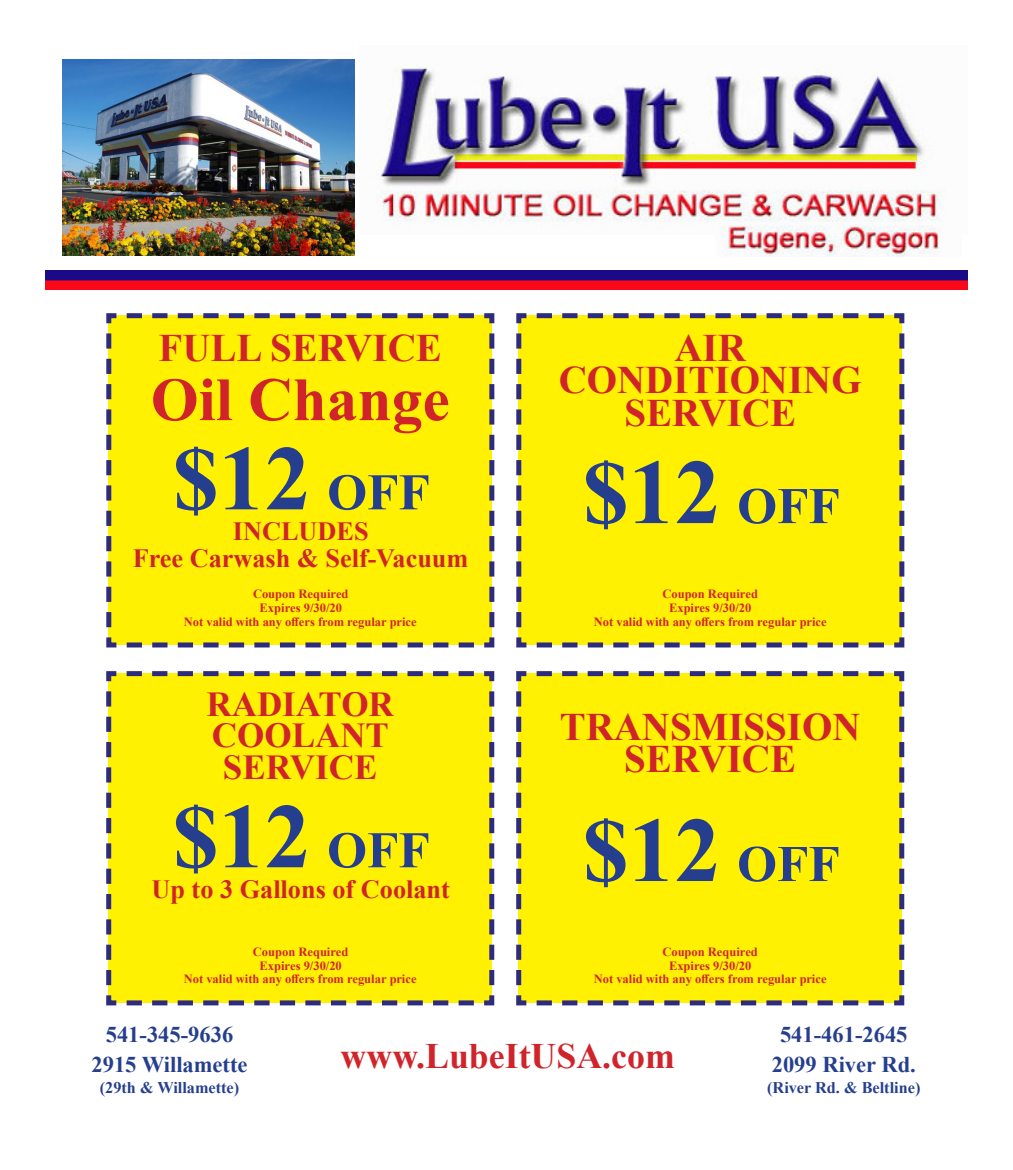
<style>
.page{position:relative;width:1013px;height:1170px;background:#fff}
.page>*{position:absolute;margin:0;border:0;box-sizing:border-box;transform-origin:0 0}
.t1{font:700 92.12px "Times New Roman";color:#253f8e}
.t2{font:700 61.5px "Times New Roman";color:#d1232a}
.t3{font:700 38.88px/32.5px "Times New Roman";color:#d1232a;text-align:center}
.t4{font:700 35.75px "Times New Roman";color:#d1232a}
.t5{font:700 35px/31.2px "Times New Roman";color:#d1232a;text-align:center}
.t6{font:700 26.25px/27.5px "Times New Roman";color:#d1232a;text-align:center}
.t7{font:700 22.5px/30px "Times New Roman";color:#253f8e;text-align:center}
.t8{font:700 16.25px "Times New Roman";color:#253f8e}
.t9{font:700 12.5px/13.8px "Times New Roman";color:#d1232a;text-align:center}
.s1{font-size:51.38px}
</style>
<div class="page">
<img style="left:377px;top:64px;width:567px;height:164px">
<img style="left:45px;top:270px;width:922px;height:20px">
<img style="left:715px;top:225px;width:229px;height:32px">
<img style="left:62px;top:60px;width:292px;height:195px">
<div style="left:106px;top:313px;width:389px;height:335px;background:#fff101"></div>
<div style="left:106px;top:671px;width:389px;height:335px;background:#fff101"></div>
<div style="left:516px;top:313px;width:389px;height:335px;background:#fff101"></div>
<div style="left:516px;top:671px;width:389px;height:335px;background:#fff101"></div>
<p class="t3" style="left:159px;top:330px;width:285px">FULL SERVICE</p>
<p class="t2" style="left:151px;top:355px;width:300px">Oil Change</p>
<p class="t1" style="left:172px;top:412px;width:259px">$12 <span class="s1">OFF</span></p>
<p class="t6" style="left:133px;top:517px;width:337px">INCLUDES<br>Free Carwash &amp; Self-Vacuum</p>
<p class="t9" style="left:184px;top:587px;width:234px">Coupon Required<br>Expires 9/30/20<br>Not valid with any offers from regular price</p>
<p class="t5" style="left:206px;top:688px;width:189px">RADIATOR<br>COOLANT<br>SERVICE</p>
<p class="t1" style="left:172px;top:770px;width:259px">$12 <span class="s1">OFF</span></p>
<p class="t6" style="left:151px;top:875px;width:300px">Up to 3 Gallons of Coolant</p>
<p class="t9" style="left:184px;top:945px;width:234px">Coupon Required<br>Expires 9/30/20<br>Not valid with any offers from regular price</p>
<p class="t3" style="left:558px;top:330px;width:304px">AIR<br>CONDITIONING<br>SERVICE</p>
<p class="t1" style="left:582px;top:426px;width:259px">$12 <span class="s1">OFF</span></p>
<p class="t9" style="left:594px;top:587px;width:234px">Coupon Required<br>Expires 9/30/20<br>Not valid with any offers from regular price</p>
<p class="t3" style="left:559px;top:709px;width:302px">TRANSMISSION<br>SERVICE</p>
<p class="t1" style="left:582px;top:784px;width:259px">$12 <span class="s1">OFF</span></p>
<p class="t9" style="left:593px;top:945px;width:234px">Coupon Required<br>Expires 9/30/20<br>Not valid with any offers from regular price</p>
<p class="t7" style="left:91px;top:1019px;width:158px">541-345-9636<br>2915 Willamette</p>
<p class="t8" style="left:100px;top:1076px;width:141px">(29th &amp; Willamette)</p>
<p class="t4" style="left:340px;top:1030px;width:336px">www.LubeItUSA.com</p>
<p class="t7" style="left:771px;top:1019px;width:145px">541-461-2645<br>2099 River Rd.</p>
<p class="t8" style="left:767px;top:1076px;width:155px">(River Rd. &amp; Beltline)</p>
</div>
